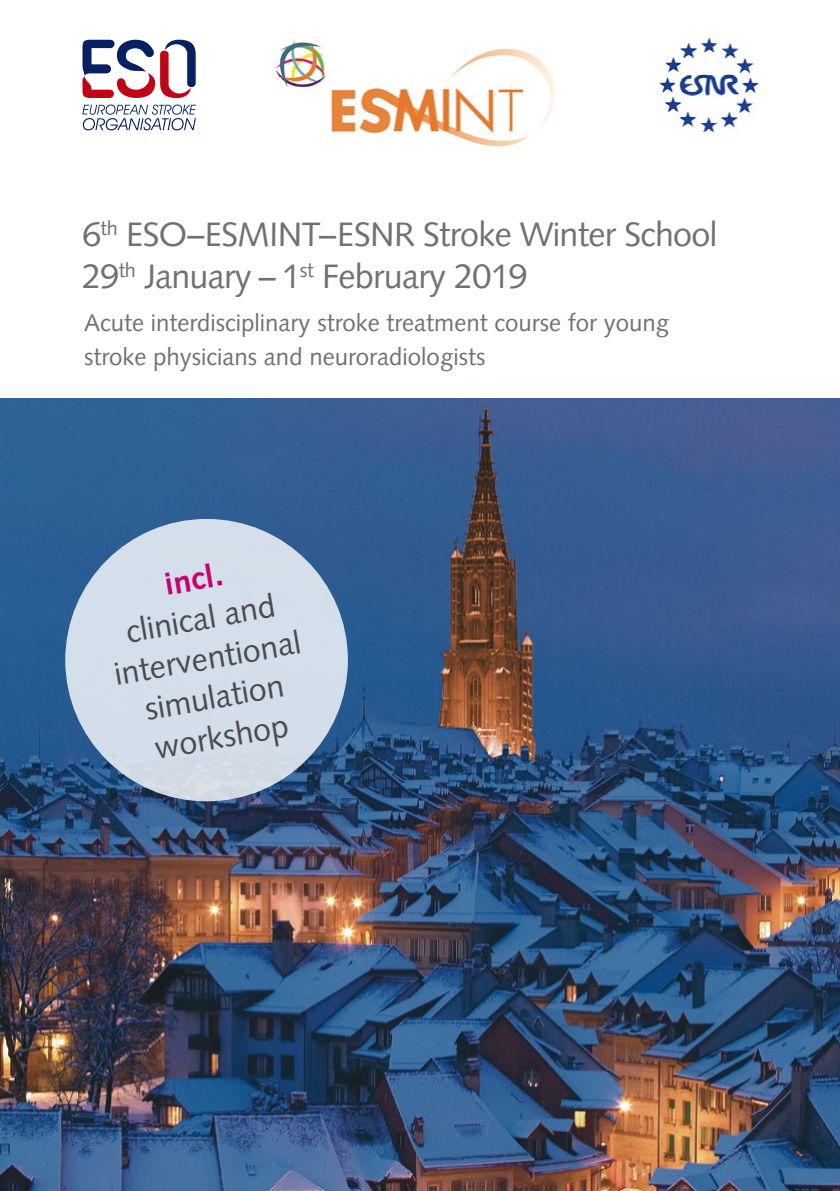
<style>
.page{position:relative;width:840px;height:1191px;background:#fff}
.page>*{position:absolute;margin:0;border:0;box-sizing:border-box;transform-origin:0 0}
.t1{font:34px/42px "Syntax LT Pro";letter-spacing:-.02em;color:#707172}
.t2{font:32px/40px "Syntax LT Pro";color:#4b4b4d;text-align:center}
.t3{font:700 32px "Syntax LT Pro";color:#c8006f}
.t4{font:24px/34px "Syntax LT Pro";color:#707172}
</style>
<div class="page">
<img style="left:0;top:399px;width:839px;height:792px">
<div style="left:65px;top:519px;width:283px;height:282px;background:#d3dfea;border-radius:50%"></div>
<img style="left:659px;top:37px;width:103px;height:96px">
<svg style="left:82px;top:40px;width:113px;height:59px"></svg>
<svg style="left:82px;top:105px;width:114px;height:25px"></svg>
<img style="left:277px;top:39px;width:279px;height:108px">
<h1 class="t1" style="left:82px;top:214px;width:636px">6<sup>th</sup> ESO–ESMINT–ESNR Stroke Winter School<br>29<sup>th</sup> January – 1<sup>st</sup> February 2019</h1>
<p class="t4" style="left:84px;top:306px;width:586px">Acute interdisciplinary stroke treatment course for young stroke physicians and neuroradiologists</p>
<h2 class="t3" style="left:161px;top:565px;width:60px;rotate:-10deg">incl.</h2>
<h2 class="t2" style="left:104px;top:615px;width:190px;rotate:-10deg">clinical and interventional simulation workshop</h2>
</div>
